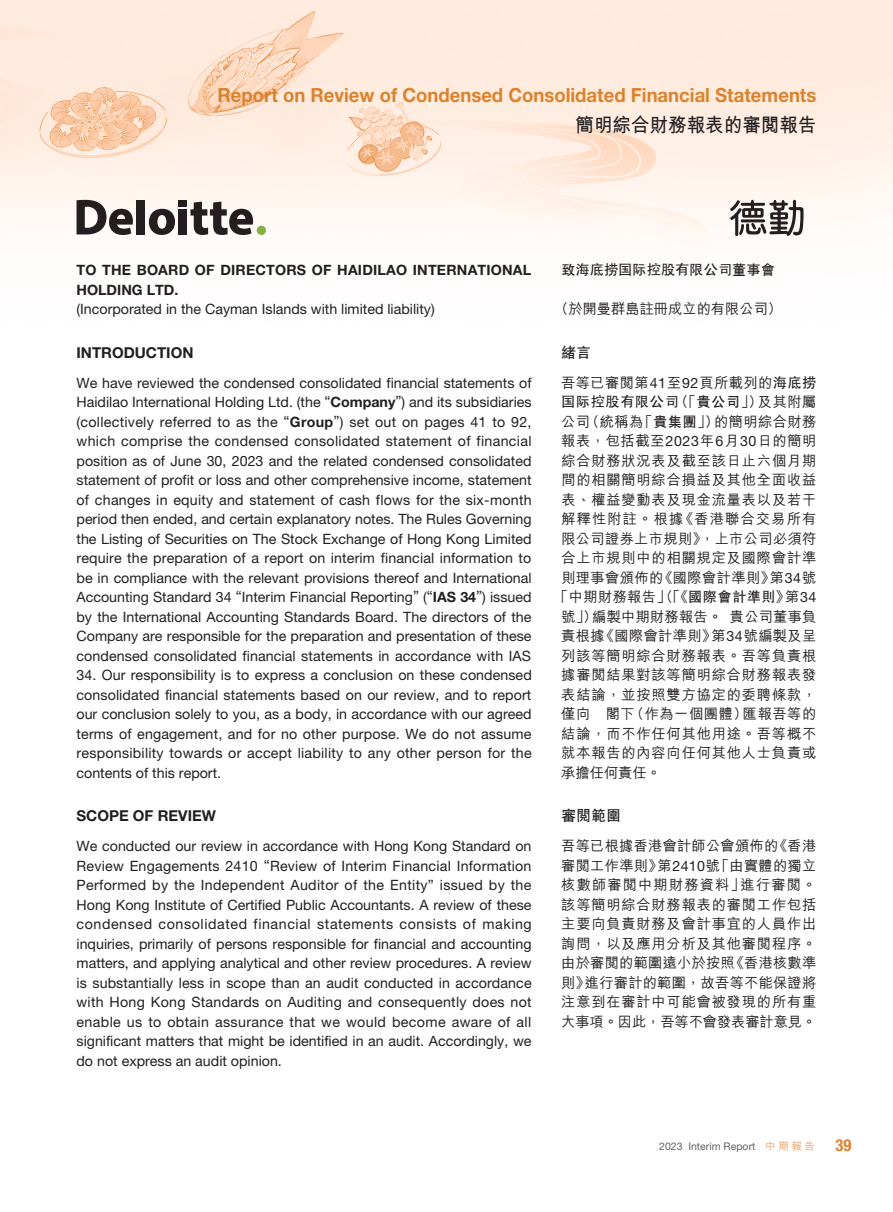
<style>
.page{position:relative;width:893px;height:1212px;background:#fff}
.page>*{position:absolute;margin:0;border:0;box-sizing:border-box;transform-origin:0 0}
.t1{font:700 19.5px "Helvetica Neue LT Std";color:#dd822c;scale:.95 1}
.t2{font:700 19.5px "M Hei HK";color:#231f20;scale:.95 1}
.t3{font:700 15px "Helvetica Neue LT Std";color:#231f20}
.t4{font:700 15px "C Hei 2 HK";color:#231f20}
.t5{font:14.25px/19.5px "Helvetica Neue LT Std";color:#231f20;text-align:justify}
.t6{font:500 14.25px/19.5px "M Hei HK";letter-spacing:.055em;color:#231f20;text-align:justify}
.t7{font:500 14.25px "M Hei HK";letter-spacing:.025em;color:#231f20}
.t8{font:700 14.25px/19.5px "Helvetica Neue LT Std";letter-spacing:.015em;color:#231f20}
.t9{font:500 14.25px "M Hei HK";letter-spacing:.03em;color:#231f20}
.t10{font:700 14.25px "C Hei 2 HKS";letter-spacing:.035em;color:#231f20}
.t11{font:500 14.25px "M Hei HK";letter-spacing:.015em;color:#231f20}
.t12{font:500 14.25px "M Hei HK";letter-spacing:.08em;color:#231f20}
.t13{font:500 14.25px "M Hei HK";color:#231f20}
.t14{font:700 14.25px "C Hei 2 HKS";color:#231f20}
.t15{font:10.5px "Helvetica Neue LT Std";color:#636366}
.s1{font-weight:700}
.s2{font-family:"C Hei 2 HK"}
.s3{font-family:"Helvetica Neue LT Std";font-weight:400}
.s4{font-family:"C Hei 2 HKS";font-weight:700}
.s5{font-family:"M Hei HK";font-weight:500}
.s6{font-family:"C Hei 2 HK";font-weight:700}
.s7{font-family:"M Hei HK";font-weight:500;color:#eda062}
.s8{font-weight:700;font-stretch:condensed;font-size:16.5px;color:#dd822c}
</style>
<div class="page">
<img style="left:0;top:0;width:893px;height:240px">
<svg style="left:730px;top:200px;width:73px;height:36px"></svg>
<div style="left:137px;top:200px;width:8px;height:34px;background:#231f20"></div>
<svg style="left:149px;top:209px;width:26px;height:26px"></svg>
<div style="left:179px;top:209px;width:8px;height:25px;background:#231f20"></div>
<div style="left:179px;top:201px;width:8px;height:6px;background:#231f20"></div>
<svg style="left:190px;top:202px;width:63px;height:33px"></svg>
<div style="left:257px;top:226px;width:9px;height:9px;background:#82b243;border-radius:50%"></div>
<svg style="left:77px;top:200px;width:56px;height:35px"></svg>
<h1 class="t1" style="left:217px;top:83px;width:632px">Report on Review of Condensed Consolidated Financial Statements</h1>
<h1 class="t2" style="left:576px;top:111px;width:255px">簡明綜合財務報表的審閱報告</h1>
<p class="t8" style="left:77px;top:260px;width:456px">TO THE BOARD OF DIRECTORS OF HAIDILAO INTERNATIONAL<br>HOLDING LTD.</p>
<p class="t5" style="left:77px;top:299px;width:360px">(Incorporated in the Cayman Islands with limited liability)</p>
<p class="t3" style="left:77px;top:343px;width:118px">INTRODUCTION</p>
<p class="t5" style="left:77px;top:373px;width:457px">We have reviewed the condensed consolidated financial statements of Haidilao International Holding Ltd. (the “<span class="s1">Company</span>”) and its subsidiaries (collectively referred to as the “<span class="s1">Group</span>”) set out on pages 41 to 92, which comprise the condensed consolidated statement of financial position as of June 30, 2023 and the related condensed consolidated statement of profit or loss and other comprehensive income, statement of changes in equity and statement of cash flows for the six-month period then ended, and certain explanatory notes. The Rules Governing the Listing of Securities on The Stock Exchange of Hong Kong Limited require the preparation of a report on interim financial information to be in compliance with the relevant provisions thereof and International Accounting Standard 34 “Interim Financial Reporting” (“<span class="s1">IAS 34</span>”) issued by the International Accounting Standards Board. The directors of the Company are responsible for the preparation and presentation of these condensed consolidated financial statements in accordance with IAS</p>
<p class="t5" style="left:77px;top:665px;width:457px">34. Our responsibility is to express a conclusion on these condensed consolidated financial statements based on our review, and to report our conclusion solely to you, as a body, in accordance with our agreed terms of engagement, and for no other purpose. We do not assume responsibility towards or accept liability to any other person for the contents of this report.</p>
<p class="t3" style="left:77px;top:806px;width:141px">SCOPE OF REVIEW</p>
<p class="t5" style="left:77px;top:836px;width:457px">We conducted our review in accordance with Hong Kong Standard on Review Engagements 2410 “Review of Interim Financial Information Performed by the Independent Auditor of the Entity” issued by the Hong Kong Institute of Certified Public Accountants. A review of these condensed consolidated financial statements consists of making inquiries, primarily of persons responsible for financial and accounting matters, and applying analytical and other review procedures. A review is substantially less in scope than an audit conducted in accordance with Hong Kong Standards on Auditing and consequently does not enable us to obtain assurance that we would become aware of all significant matters that might be identified in an audit. Accordingly, we do not express an audit opinion.</p>
<p class="t14" style="left:561px;top:260px;width:215px"><span class="s2">致</span>海底撈國際控股有限公司<span class="s2">董事會</span></p>
<p class="t13" style="left:554px;top:299px;width:230px">（於開曼群島註冊成立的有限公司）</p>
<p class="t4" style="left:561px;top:341px;width:31px">緒言</p>
<p class="t9" style="left:561px;top:372px;width:257px">吾等已審閱第<span class="s3">41</span>至<span class="s3">92</span>頁所載列的<span class="s4">海底撈</span></p>
<p class="t10" style="left:561px;top:392px;width:257px">國際控股有限公司<span class="s5">（「</span><span class="s2">貴公司</span><span class="s5">」）及其附屬</span></p>
<p class="t9" style="left:561px;top:411px;width:257px">公司（統稱為「<span class="s6">貴集團</span>」）的簡明綜合財務</p>
<p class="t6" style="left:561px;top:430px;width:257px">報表，包括截至<span class="s3">2023</span>年<span class="s3">6</span>月<span class="s3">30</span>日的簡明</p>
<p class="t6" style="left:561px;top:449px;width:257px">綜合財務狀況表及截至該日止六個月期</p>
<p class="t6" style="left:561px;top:469px;width:257px">間的相關簡明綜合損益及其他全面收益</p>
<p class="t6" style="left:561px;top:488px;width:257px">表、權益變動表及現金流量表以及若干</p>
<p class="t12" style="left:561px;top:509px;width:257px">解釋性附註。根據《香港聯合交易所有</p>
<p class="t7" style="left:561px;top:528px;width:257px">限公司證券上市規則》，上市公司必須符</p>
<p class="t6" style="left:561px;top:547px;width:257px">合上市規則中的相關規定及國際會計準</p>
<p class="t7" style="left:561px;top:567px;width:257px">則理事會頒佈的《國際會計準則》第<span class="s3">34</span>號</p>
<p class="t6" style="left:554px;top:586px;width:264px">「中期財務報告」（「《<span class="s6">國際會計準則</span>》第<span class="s3">34</span></p>
<p class="t11" style="left:561px;top:606px;width:257px">號」）編製中期財務報告。貴公司董事負</p>
<p class="t7" style="left:561px;top:626px;width:257px">責根據《國際會計準則》第<span class="s3">34</span>號編製及呈</p>
<p class="t6" style="left:561px;top:644px;width:257px">列該等簡明綜合財務報表。吾等負責根</p>
<p class="t6" style="left:561px;top:664px;width:257px">據審閱結果對該等簡明綜合財務報表發</p>
<p class="t6" style="left:561px;top:683px;width:257px">表結論，並按照雙方協定的委聘條款，</p>
<p class="t6" style="left:561px;top:703px;width:257px">僅向 閣下（作為一個團體）匯報吾等的</p>
<p class="t6" style="left:561px;top:722px;width:257px">結論，而不作任何其他用途。吾等概不</p>
<p class="t6" style="left:561px;top:742px;width:257px">就本報告的內容向任何其他人士負責或</p>
<p class="t6" style="left:561px;top:761px;width:101px">承擔任何責任。</p>
<p class="t4" style="left:561px;top:805px;width:61px">審閱範圍</p>
<p class="t6" style="left:561px;top:835px;width:257px">吾等已根據香港會計師公會頒佈的《香港審閱工作準則》第<span class="s3">2410</span>號「由實體的獨立核數師審閱中期財務資料」進行審閱。該等簡明綜合財務報表的審閱工作包括主要向負責財務及會計事宜的人員作出詢問，以及應用分析及其他審閱程序。由於審閱的範圍遠小於按照《香港核數準則》進行審計的範圍，故吾等不能保證將注意到在審計中可能會被發現的所有重大事項。因此，吾等不會發表審計意見。</p>
<p class="t15" style="left:659px;top:1139px;width:194px">2023 Interim Report <span class="s7">中期報告</span> <span class="s8">39</span></p>
</div>
